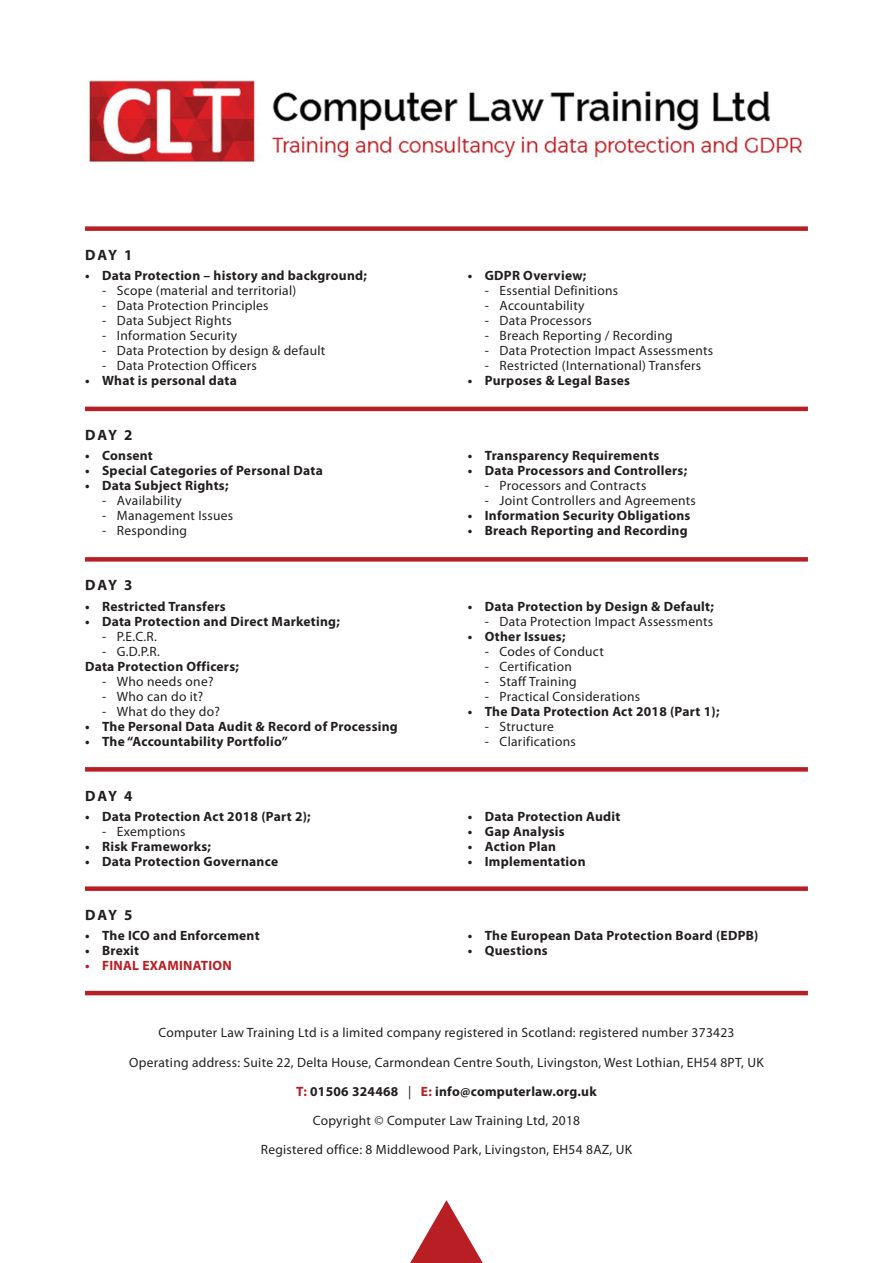
<style>
.page{position:relative;width:893px;height:1263px;background:#fff}
.page>*{position:absolute;margin:0;border:0;box-sizing:border-box;transform-origin:0 0}
.t1{font:700 15px "Myriad Pro";letter-spacing:.13em;color:#231f20}
.t2{font:13.5px/29.2px "Myriad Pro";letter-spacing:.02em;color:#231f20;text-align:center}
.t3{font:700 13.5px "Myriad Pro";letter-spacing:.02em;color:#231f20}
.t4{font:700 13.5px "Myriad Pro";letter-spacing:.02em;color:#b71f24}
.s1{font-weight:700;color:#b71f24}
.s2{font-weight:700}
</style>
<div class="page">
<img style="left:89px;top:80px;width:714px;height:83px">
<svg style="left:410px;top:1200px;width:73px;height:63px"></svg>
<div style="left:85px;top:226px;width:723px;height:5px;background:#b71f24"></div>
<hr style="left:85px;top:407px;width:723px;height:4px;background:#b71f24">
<div style="left:85px;top:557px;width:723px;height:5px;background:#b71f24"></div>
<div style="left:85px;top:767px;width:723px;height:5px;background:#b71f24"></div>
<div style="left:85px;top:886px;width:723px;height:5px;background:#b71f24"></div>
<hr style="left:85px;top:991px;width:723px;height:4px;background:#b71f24">
<p class="t1" style="left:85px;top:245px;width:49px">DAY 1</p>
<p class="t3" style="left:85px;top:267px;width:284px">• Data Protection – history and background;</p>
<p class="t2" style="left:102px;top:276px;width:196px">- Scope (material and territorial)</p>
<p class="t2" style="left:102px;top:290px;width:168px">- Data Protection Principles</p>
<p class="t2" style="left:102px;top:305px;width:131px">- Data Subject Rights</p>
<p class="t2" style="left:102px;top:320px;width:137px">- Information Security</p>
<p class="t2" style="left:102px;top:335px;width:225px">- Data Protection by design &amp; default</p>
<p class="t2" style="left:102px;top:350px;width:156px">- Data Protection Officers</p>
<p class="t3" style="left:85px;top:372px;width:153px">• What is personal data</p>
<p class="t1" style="left:85px;top:425px;width:49px">DAY 2</p>
<p class="t3" style="left:85px;top:447px;width:69px">• Consent</p>
<p class="t3" style="left:85px;top:462px;width:239px">• Special Categories of Personal Data</p>
<p class="t3" style="left:85px;top:477px;width:145px">• Data Subject Rights;</p>
<p class="t2" style="left:102px;top:486px;width:81px">- Availability</p>
<p class="t2" style="left:102px;top:501px;width:133px">- Management Issues</p>
<p class="t2" style="left:102px;top:516px;width:87px">- Responding</p>
<p class="t1" style="left:85px;top:576px;width:49px">DAY 3</p>
<p class="t3" style="left:85px;top:597px;width:142px">• Restricted Transfers</p>
<p class="t3" style="left:85px;top:612px;width:256px">• Data Protection and Direct Marketing;</p>
<p class="t2" style="left:102px;top:621px;width:56px">- P.E.C.R.</p>
<p class="t2" style="left:102px;top:636px;width:59px">- G.D.P.R.</p>
<p class="t3" style="left:85px;top:657px;width:155px">Data Protection Officers;</p>
<p class="t2" style="left:102px;top:666px;width:113px">- Who needs one?</p>
<p class="t2" style="left:102px;top:681px;width:103px">- Who can do it?</p>
<p class="t2" style="left:102px;top:696px;width:119px">- What do they do?</p>
<p class="t3" style="left:85px;top:717px;width:314px">• The Personal Data Audit &amp; Record of Processing</p>
<p class="t3" style="left:85px;top:732px;width:204px">• The “Accountability Portfolio”</p>
<p class="t1" style="left:85px;top:786px;width:49px">DAY 4</p>
<p class="t3" style="left:85px;top:807px;width:227px">• Data Protection Act 2018 (Part 2);</p>
<p class="t2" style="left:102px;top:816px;width:85px">- Exemptions</p>
<p class="t3" style="left:85px;top:837px;width:128px">• Risk Frameworks;</p>
<p class="t3" style="left:85px;top:852px;width:195px">• Data Protection Governance</p>
<p class="t1" style="left:85px;top:905px;width:49px">DAY 5</p>
<p class="t3" style="left:85px;top:926px;width:176px">• The ICO and Enforcement</p>
<p class="t3" style="left:85px;top:941px;width:56px">• Brexit</p>
<p class="t4" style="left:85px;top:956px;width:148px">• FINAL EXAMINATION</p>
<p class="t3" style="left:468px;top:267px;width:120px">• GDPR Overview;</p>
<p class="t2" style="left:485px;top:275px;width:135px">- Essential Definitions</p>
<p class="t2" style="left:485px;top:290px;width:101px">- Accountability</p>
<p class="t2" style="left:485px;top:305px;width:109px">- Data Processors</p>
<p class="t2" style="left:485px;top:320px;width:189px">- Breach Reporting / Recording</p>
<p class="t2" style="left:485px;top:335px;width:230px">- Data Protection Impact Assessments</p>
<p class="t2" style="left:485px;top:350px;width:218px">- Restricted (International) Transfers</p>
<p class="t3" style="left:468px;top:371px;width:164px">• Purposes &amp; Legal Bases</p>
<p class="t3" style="left:468px;top:447px;width:193px">• Transparency Requirements</p>
<p class="t3" style="left:468px;top:462px;width:221px">• Data Processors and Controllers;</p>
<p class="t2" style="left:485px;top:471px;width:163px">- Processors and Contracts</p>
<p class="t2" style="left:485px;top:486px;width:213px">- Joint Controllers and Agreements</p>
<p class="t3" style="left:468px;top:507px;width:224px">• Information Security Obligations</p>
<p class="t3" style="left:468px;top:522px;width:221px">• Breach Reporting and Recording</p>
<p class="t3" style="left:468px;top:597px;width:248px">• Data Protection by Design &amp; Default;</p>
<p class="t2" style="left:485px;top:606px;width:230px">- Data Protection Impact Assessments</p>
<p class="t3" style="left:468px;top:627px;width:99px">• Other Issues;</p>
<p class="t2" style="left:485px;top:636px;width:121px">- Codes of Conduct</p>
<p class="t2" style="left:485px;top:651px;width:89px">- Certification</p>
<p class="t2" style="left:485px;top:666px;width:93px">- Staff Training</p>
<p class="t2" style="left:485px;top:681px;width:157px">- Practical Considerations</p>
<p class="t3" style="left:468px;top:702px;width:253px">• The Data Protection Act 2018 (Part 1);</p>
<p class="t2" style="left:485px;top:711px;width:71px">- Structure</p>
<p class="t2" style="left:485px;top:726px;width:93px">- Clarifications</p>
<p class="t3" style="left:468px;top:807px;width:154px">• Data Protection Audit</p>
<p class="t3" style="left:468px;top:822px;width:99px">• Gap Analysis</p>
<p class="t3" style="left:468px;top:837px;width:90px">• Action Plan</p>
<p class="t3" style="left:468px;top:852px;width:119px">• Implementation</p>
<p class="t3" style="left:468px;top:926px;width:292px">• The European Data Protection Board (EDPB)</p>
<p class="t3" style="left:468px;top:941px;width:81px">• Questions</p>
<p class="t2" style="left:129px;top:1018px;width:636px">Computer Law Training Ltd is a limited company registered in Scotland: registered number 373423<br>Operating address: Suite 22, Delta House, Carmondean Centre South, Livingston, West Lothian, EH54 8PT, UK <span class="s1">T:</span> <span class="s2">01506 324468</span> | <span class="s1">E:</span> <span class="s2">info@computerlaw.org.uk<br></span>Copyright © Computer Law Training Ltd, 2018<br>Registered office: 8 Middlewood Park, Livingston, EH54 8AZ, UK</p>
</div>
